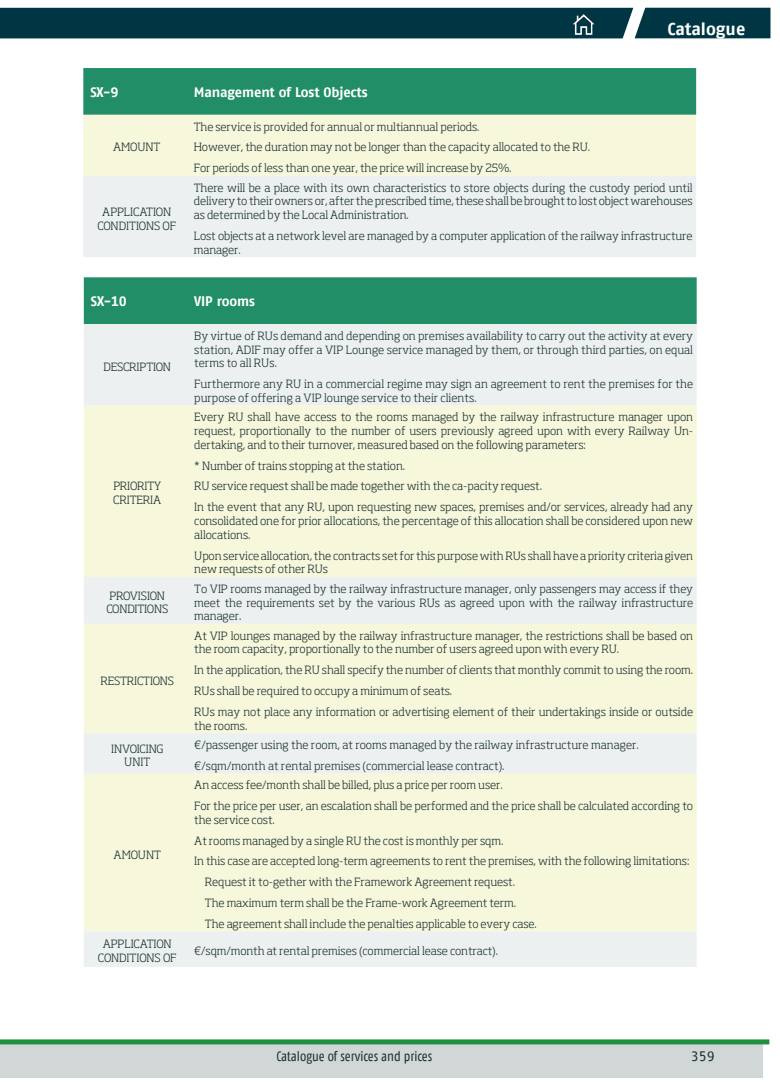
<style>
.page{position:relative;width:780px;height:1088px;background:#fff}
.page>*{position:absolute;margin:0;border:0;box-sizing:border-box;transform-origin:0 0}
.t1{font:700 17.5px "Adif Fago No";letter-spacing:-.005em;color:#fff}
.t2{font:700 13.88px "Adif Fago No";letter-spacing:-.01em;color:#fff}
.t3{font:13.75px "Adif Fago Co";color:#1b3030}
.t4{font:13.75px "Adif Fago No";color:#1b3030}
.GENERAL{font:300 11.25px/13.8px "Soho Std";letter-spacing:-.01em;color:#1b3030}
.GENERAL-2{font:300 11.25px "Soho Std";letter-spacing:-.03em;color:#1b3030}
</style>
<div class="page">
<div style="left:0;top:1044px;width:762px;height:33px;background:#d0d7d6"></div>
<div style="left:0;top:1039px;width:769px;height:5px;background:#1f913e"></div>
<div style="left:0;top:8px;width:770px;height:30px;background:#003644"></div>
<img style="left:573px;top:14px;width:21px;height:21px">
<div style="left:83px;top:68px;width:613px;height:47px;background:#228e67"></div>
<div style="left:83px;top:115px;width:613px;height:61px;background:#f7f7dc"></div>
<div style="left:83px;top:176px;width:613px;height:81px;background:#ecf0f0"></div>
<div style="left:84px;top:277px;width:612px;height:47px;background:#228e67"></div>
<div style="left:84px;top:324px;width:612px;height:81px;background:#ecf0f0"></div>
<div style="left:84px;top:405px;width:612px;height:172px;background:#f7f7dc"></div>
<svg style="left:84px;top:577px;width:612px;height:390px;background:#f3f4e2"></svg>
<p class="t2" style="left:90px;top:84px;width:30px">SX-9</p>
<p class="t2" style="left:194px;top:84px;width:175px">Management of Lost Objects</p>
<p class="GENERAL" style="left:113px;top:140px;width:49px">AMOUNT</p>
<p class="GENERAL" style="left:194px;top:119px;width:287px">The service is provided for annual or multiannual periods.</p>
<p class="GENERAL" style="left:194px;top:140px;width:397px">However, the duration may not be longer than the capacity allocated to the RU.</p>
<p class="GENERAL" style="left:194px;top:161px;width:319px">For periods of less than one year, the price will increase by 25%.</p>
<h1 class="t1" style="left:667px;top:19px;width:79px">Catalogue2</h1>
<p class="GENERAL" style="left:102px;top:205px;width:70px">APPLICATION</p>
<p class="GENERAL" style="left:97px;top:218px;width:80px">CONDITIONS OF</p>
<p class="GENERAL" style="left:194px;top:180px;width:500px;text-align:justify">There will be a place with its own characteristics to store objects during the custody period until delivery to their owners or, after the prescribed time, these shall be brought to lost object warehouses as determined by the Local Administration.</p>
<p class="GENERAL" style="left:194px;top:229px;width:500px">Lost objects at a network level are managed by a computer application of the railway infrastructure manager.</p>
<p class="t2" style="left:91px;top:293px;width:37px">SX-10</p>
<p class="t2" style="left:194px;top:293px;width:62px">VIP rooms</p>
<p class="GENERAL" style="left:103px;top:360px;width:69px">DESCRIPTION</p>
<p class="GENERAL" style="left:113px;top:479px;width:49px">PRIORITY</p>
<p class="GENERAL" style="left:113px;top:493px;width:50px">CRITERIA</p>
<p class="GENERAL-2" style="left:110px;top:588px;width:57px">PROVISION</p>
<p class="GENERAL-2" style="left:106px;top:602px;width:63px">CONDITIONS</p>
<p class="GENERAL" style="left:100px;top:673px;width:75px">RESTRICTIONS</p>
<p class="GENERAL" style="left:111px;top:741px;width:54px">INVOICING</p>
<p class="GENERAL" style="left:124px;top:755px;width:27px">UNIT</p>
<p class="GENERAL" style="left:113px;top:847px;width:49px">AMOUNT</p>
<p class="GENERAL" style="left:103px;top:937px;width:70px">APPLICATION</p>
<p class="GENERAL" style="left:98px;top:951px;width:80px">CONDITIONS OF</p>
<p class="GENERAL" style="left:194px;top:329px;width:500px;text-align:justify">By virtue of RUs demand and depending on premises availability to carry out the activity at every station, ADIF may offer a VIP Lounge service managed by them, or through third parties, on equal terms to all RUs.</p>
<p class="GENERAL" style="left:194px;top:377px;width:500px">Furthermore any RU in a commercial regime may sign an agreement to rent the premises for the purpose of offering a VIP lounge service to their clients.</p>
<p class="GENERAL" style="left:194px;top:410px;width:500px;text-align:justify">Every RU shall have access to the rooms managed by the railway infrastructure manager upon request, proportionally to the number of users previously agreed upon with every Railway Un&shy;dertaking, and to their turnover, measured based on the following parameters:</p>
<p class="GENERAL" style="left:194px;top:458px;width:212px">* Number of trains stopping at the station.</p>
<p class="GENERAL" style="left:194px;top:479px;width:349px">RU service request shall be made together with the ca-pacity request.</p>
<p class="GENERAL" style="left:194px;top:500px;width:500px;text-align:justify">In the event that any RU, upon requesting new spaces, premises and/or services, already had any consolidated one for prior allocations, the percentage of this allocation shall be considered upon new allocations.</p>
<p class="GENERAL" style="left:194px;top:548px;width:500px">Upon service allocation, the contracts set for this purpose with RUs shall have a priority criteria given new requests of other RUs</p>
<p class="GENERAL" style="left:194px;top:581px;width:500px;text-align:justify">To VIP rooms managed by the railway infrastructure manager, only passengers may access if they meet the requirements set by the various RUs as agreed upon with the railway infrastructure manager.</p>
<p class="GENERAL" style="left:194px;top:628px;width:500px">At VIP lounges managed by the railway infrastructure manager, the restrictions shall be based on the room capacity, proportionally to the number of users agreed upon with every RU.</p>
<p class="GENERAL" style="left:194px;top:663px;width:500px">In the application, the RU shall specify the number of clients that monthly commit to using the room.</p>
<p class="GENERAL" style="left:194px;top:684px;width:259px">RUs shall be required to occupy a minimum of seats.</p>
<p class="GENERAL" style="left:194px;top:705px;width:500px">RUs may not place any information or advertising element of their undertakings inside or outside the rooms.</p>
<p class="GENERAL" style="left:194px;top:738px;width:446px">€/passenger using the room, at rooms managed by the railway infrastructure manager.</p>
<p class="GENERAL" style="left:194px;top:758px;width:311px">€/sqm/month at rental premises (commercial lease contract).</p>
<p class="GENERAL" style="left:194px;top:778px;width:310px">An access fee/month shall be billed, plus a price per room user.</p>
<p class="GENERAL" style="left:194px;top:799px;width:500px">For the price per user, an escalation shall be performed and the price shall be calculated according to the service cost.</p>
<p class="GENERAL" style="left:194px;top:833px;width:310px">At rooms managed by a single RU the cost is monthly per sqm.</p>
<p class="GENERAL" style="left:194px;top:854px;width:496px">In this case are accepted long-term agreements to rent the premises, with the following limitations:</p>
<p class="GENERAL" style="left:205px;top:875px;width:311px">Request it to-gether with the Framework Agreement request.</p>
<p class="GENERAL" style="left:205px;top:896px;width:312px">The maximum term shall be the Frame-work Agreement term.</p>
<p class="GENERAL" style="left:205px;top:917px;width:333px">The agreement shall include the penalties applicable to every case.</p>
<p class="GENERAL" style="left:194px;top:944px;width:305px">€/sqm/month at rental premises (commercial lease contract).</p>
<p class="t3" style="left:276px;top:1048px;width:157px">Catalogue of services and prices</p>
<p class="t4" style="left:690px;top:1048px;width:25px">359</p>
</div>
